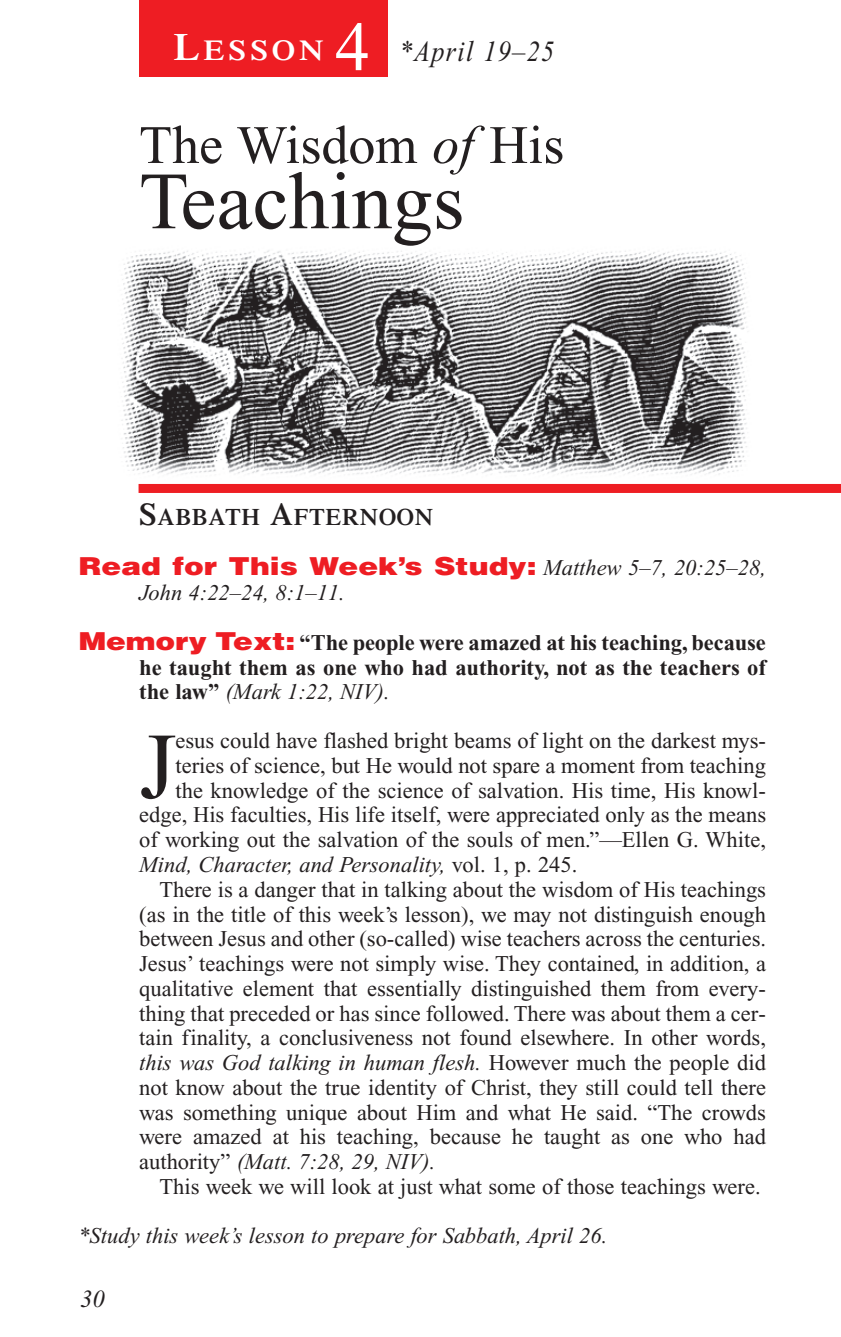
<style>
.page{position:relative;width:841px;height:1337px;background:#fff}
.page>*{position:absolute;margin:0;border:0;box-sizing:border-box;transform-origin:0 0}
.t1{font:93.83px "Times New Roman";color:#231f20}
.t2{font:81px "Times New Roman";color:#231f20}
.t3{font:69.75px "Times New Roman";color:#fff}
.t4{font:54px "Times New Roman";color:#231f20}
.t5{font:italic 29.25px "Times New Roman";letter-spacing:.05em;color:#231f20;scale:.9 1}
.t6{font:600 28.8px "Times";letter-spacing:.135em;color:#fff;scale:1.1 1}
.t7{font:900 24.75px "Helvetica";color:#ee1d23;scale:1.2 1}
.t8{font:italic 24.75px "Times New Roman";color:#231f20}
.t9{font:600 23.62px "Times";letter-spacing:.035em;color:#231f20}
.t10{font:22.5px "Times New Roman";color:#231f20}
.t11{font:italic 22.5px "Times New Roman";color:#231f20}
.t12{font:700 22.5px/24.8px "Times New Roman";color:#231f20;text-align:justify}
.s1{font-size:38.25px}
.s2{font-style:italic}
.s3{font-size:31.5px}
.s4{font-family:"Times New Roman";font-weight:400;font-style:italic;font-size:22.5px;color:#231f20}
.s5{font-family:"Helvetica";font-weight:900;font-size:24.75px;color:#ee1d23}
.s6{font-weight:400;font-style:italic}
.s7{font-style:normal}
</style>
<div class="page">
<div style="left:139px;top:0;width:249px;height:77px;background:#ee1d23"></div>
<img style="left:121px;top:250px;width:626px;height:225px">
<div style="left:138px;top:484px;width:702px;height:9px;background:#ee1d23"></div>
<p class="t6" style="left:173px;top:39px;width:138px"><span class="s1">L</span>ESSON</p>
<h3 class="t3" style="left:335px;top:22px;width:36px">4</h3>
<h3 class="t5" style="left:399px;top:41px;width:174px">*April 19–25</h3>
<h3 class="t4" style="left:139px;top:125px;width:426px">The Wisdom <span class="s2">of</span> His</h3>
<h2 class="t2" style="left:139px;top:172px;width:326px">Teachings</h2>
<p class="t9" style="left:139px;top:508px;width:295px"><span class="s3">S</span>ABBATH <span class="s3">A</span>FTERNOON</p>
<p class="t7" style="left:78px;top:552px;width:574px">Read for This Week’s Study: <span class="s4">Matthew 5–7, 20:25–28,</span></p>
<p class="t11" style="left:139px;top:584px;width:207px">John 4:22–24, 8:1–11.</p>
<p class="t12" style="left:139px;top:632px;width:628px;text-indent:-61px"><span class="s5">Memory Text:</span> “The people were amazed at his teaching, because he taught them as one who had authority, not as the teachers of the law” <span class="s6">(Mark 1:22, NIV).</span></p>
<h1 class="t1" style="left:139px;top:732px;width:38px">J</h1>
<p class="t10" style="left:175px;top:732px;width:592px">esus could have flashed bright beams of light on the darkest mys-</p>
<p class="t10" style="left:175px;top:757px;width:592px">teries of science, but He would not spare a moment from teaching</p>
<p class="t10" style="left:175px;top:782px;width:592px">the knowledge of the science of salvation. His time, His knowl-</p>
<p class="t10" style="left:139px;top:807px;width:628px">edge, His faculties, His life itself, were appreciated only as the means</p>
<p class="t10" style="left:139px;top:831px;width:628px">of working out the salvation of the souls of men.”—Ellen G. White,</p>
<p class="t11" style="left:139px;top:856px;width:439px">Mind, Character, and Personality, <span class="s7">vol. 1, p. 245.</span></p>
<p class="t10" style="left:159px;top:881px;width:608px">There is a danger that in talking about the wisdom of His teachings</p>
<p class="t10" style="left:139px;top:906px;width:628px">(as in the title of this week’s lesson), we may not distinguish enough</p>
<p class="t10" style="left:139px;top:930px;width:628px">between Jesus and other (so-called) wise teachers across the centuries.</p>
<p class="t10" style="left:139px;top:955px;width:628px">Jesus’ teachings were not simply wise. They contained, in addition, a</p>
<p class="t10" style="left:139px;top:980px;width:628px">qualitative element that essentially distinguished them from every-</p>
<p class="t10" style="left:139px;top:1005px;width:628px">thing that preceded or has since followed. There was about them a cer-</p>
<p class="t10" style="left:139px;top:1029px;width:628px">tain finality, a conclusiveness not found elsewhere. In other words,</p>
<p class="t11" style="left:139px;top:1054px;width:628px">this was God talking in human flesh. <span class="s7">However much the people did</span></p>
<p class="t10" style="left:139px;top:1079px;width:628px">not know about the true identity of Christ, they still could tell there</p>
<p class="t10" style="left:139px;top:1104px;width:628px">was something unique about Him and what He said. “The crowds</p>
<p class="t10" style="left:139px;top:1128px;width:628px">were amazed at his teaching, because he taught as one who had</p>
<p class="t11" style="left:139px;top:1153px;width:297px"><span class="s7">authority”</span> (Matt. 7:28, 29, NIV).</p>
<p class="t10" style="left:159px;top:1178px;width:602px">This week we will look at just what some of those teachings were.</p>
<p class="t11" style="left:78px;top:1227px;width:530px">*Study this week’s lesson to prepare for Sabbath, April 26.</p>
<p class="t8" style="left:80px;top:1289px;width:26px">30</p>
</div>
